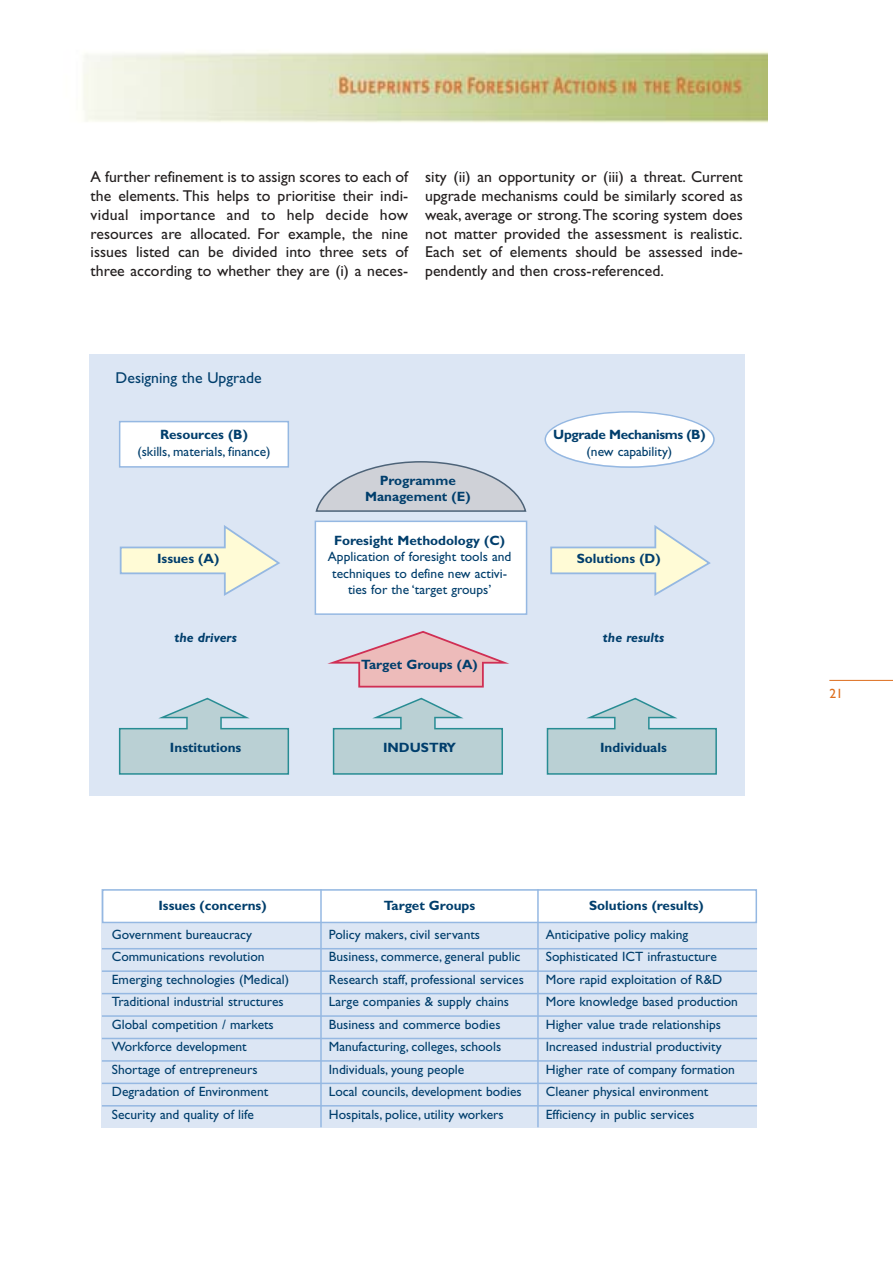
<style>
.page{position:relative;width:893px;height:1263px;background:#fff}
.page>*{position:absolute;margin:0;border:0;box-sizing:border-box;transform-origin:0 0}
.t1{font:15.75px/18.8px "Gill Sans";color:#231f1f;text-align:justify}
.t2{font:15.75px "Gill Sans";color:#003e6c}
.t3{font:13.5px/22.5px "Gill Sans";color:#003e6c}
.t4{font:700 13.5px/16.5px "Gill Sans";color:#003e6c;text-align:center}
.t5{font:700 13.5px "Gill Sans";letter-spacing:-.03em;color:#003e6c}
.t6{font:italic 700 13.5px "Gill Sans";color:#003e6c}
.t7{font:13.5px "Gill Sans";color:#dd6d1c}
</style>
<div class="page">
<img style="left:83px;top:51px;width:684px;height:72px">
<hr style="left:829px;top:680px;width:63px;height:1px;background:#dd6d1c">
<div style="left:89px;top:354px;width:655px;height:442px;background:#dce6f4"></div>
<div style="left:120px;top:422px;width:168px;height:45px;background:#fff"></div>
<div style="left:119px;top:421px;width:170px;height:47px;border:2px solid #95b8e2"></div>
<svg style="left:119px;top:698px;width:170px;height:77px"></svg>
<svg style="left:544px;top:411px;width:170px;height:57px"></svg>
<svg style="left:120px;top:525px;width:160px;height:71px"></svg>
<svg style="left:327px;top:631px;width:182px;height:57px"></svg>
<svg style="left:315px;top:461px;width:211px;height:51px"></svg>
<div style="left:315px;top:521px;width:211px;height:93px;background:#fff"></div>
<div style="left:314px;top:521px;width:213px;height:94px;border:2px solid #95b8e2"></div>
<svg style="left:333px;top:698px;width:170px;height:77px"></svg>
<svg style="left:546px;top:698px;width:171px;height:77px"></svg>
<svg style="left:550px;top:525px;width:160px;height:71px"></svg>
<div style="left:102px;top:889px;width:655px;height:238px;background:#dce6f4"></div>
<svg style="left:101px;top:889px;width:656px;height:218px"></svg>
<hr style="left:320px;top:889px;width:2px;height:238px;background:#95b8e2">
<hr style="left:537px;top:889px;width:1px;height:238px;background:#95b8e2">
<p class="t1" style="left:91px;top:169px;width:319px">A further refinement is to assign scores to each of the elements. This helps to prioritise their indi&shy;vidual importance and to help decide how resources are allocated. For example, the nine issues listed can be divided into three sets of three according to whether they are (i) a neces-</p>
<p class="t1" style="left:425px;top:169px;width:319px">sity (ii) an opportunity or (iii) a threat. Current upgrade mechanisms could be similarly scored as weak, average or strong.The scoring system does not matter provided the assessment is realistic.<br>Each set of elements should be assessed inde&shy;pendently and then cross-referenced.</p>
<p class="t2" style="left:116px;top:372px;width:148px">Designing the Upgrade</p>
<p class="t4" style="left:160px;top:428px;width:89px">Resources (B)</p>
<p class="t3" style="left:137px;top:441px;width:135px">(skills, materials, finance)</p>
<p class="t4" style="left:157px;top:552px;width:64px">Issues (A)</p>
<p class="t4" style="left:365px;top:473px;width:107px">Programme<br>Management (E)</p>
<p class="t4" style="left:334px;top:534px;width:172px">Foresight Methodology (C)</p>
<p class="t3" style="left:328px;top:550px;width:185px;line-height:16.5px;text-align:center">Application of foresight tools and techniques to define new activi&shy;ties for the ‘target groups’</p>
<p class="t5" style="left:553px;top:430px;width:154px">Upgrade Mechanisms (B)</p>
<p class="t3" style="left:586px;top:441px;width:87px">(new capability)</p>
<p class="t4" style="left:576px;top:552px;width:85px">Solutions (D)</p>
<p class="t6" style="left:174px;top:633px;width:64px">the drivers</p>
<p class="t6" style="left:603px;top:633px;width:63px">the results</p>
<p class="t4" style="left:361px;top:658px;width:118px">Target Groups (A)</p>
<p class="t4" style="left:170px;top:741px;width:73px">Institutions</p>
<p class="t4" style="left:383px;top:741px;width:75px">INDUSTRY</p>
<p class="t4" style="left:600px;top:741px;width:68px">Individuals</p>
<p class="t4" style="left:158px;top:899px;width:110px">Issues (concerns)</p>
<p class="t3" style="left:112px;top:924px;width:179px">Government bureaucracy<br>Communications revolution<br>Emerging technologies (Medical)<br>Traditional industrial structures<br>Global competition / markets<br>Workforce development<br>Shortage of entrepreneurs<br>Degradation of Environment<br>Security and quality of life</p>
<p class="t4" style="left:384px;top:899px;width:93px">Target Groups</p>
<p class="t3" style="left:329px;top:924px;width:196px">Policy makers, civil servants Business, commerce, general public Research staff, professional services Large companies &amp; supply chains Business and commerce bodies Manufacturing, colleges, schools Individuals, young people<br>Local councils, development bodies Hospitals, police, utility workers</p>
<p class="t4" style="left:589px;top:899px;width:116px">Solutions (results)</p>
<p class="t3" style="left:546px;top:924px;width:194px">Anticipative policy making<br>Sophisticated ICT infrastucture<br>More rapid exploitation of R&amp;D<br>More knowledge based production<br>Higher value trade relationships<br>Increased industrial productivity<br>Higher rate of company formation<br>Cleaner physical environment<br>Efficiency in public services</p>
<p class="t7" style="left:829px;top:689px;width:15px">21</p>
</div>
